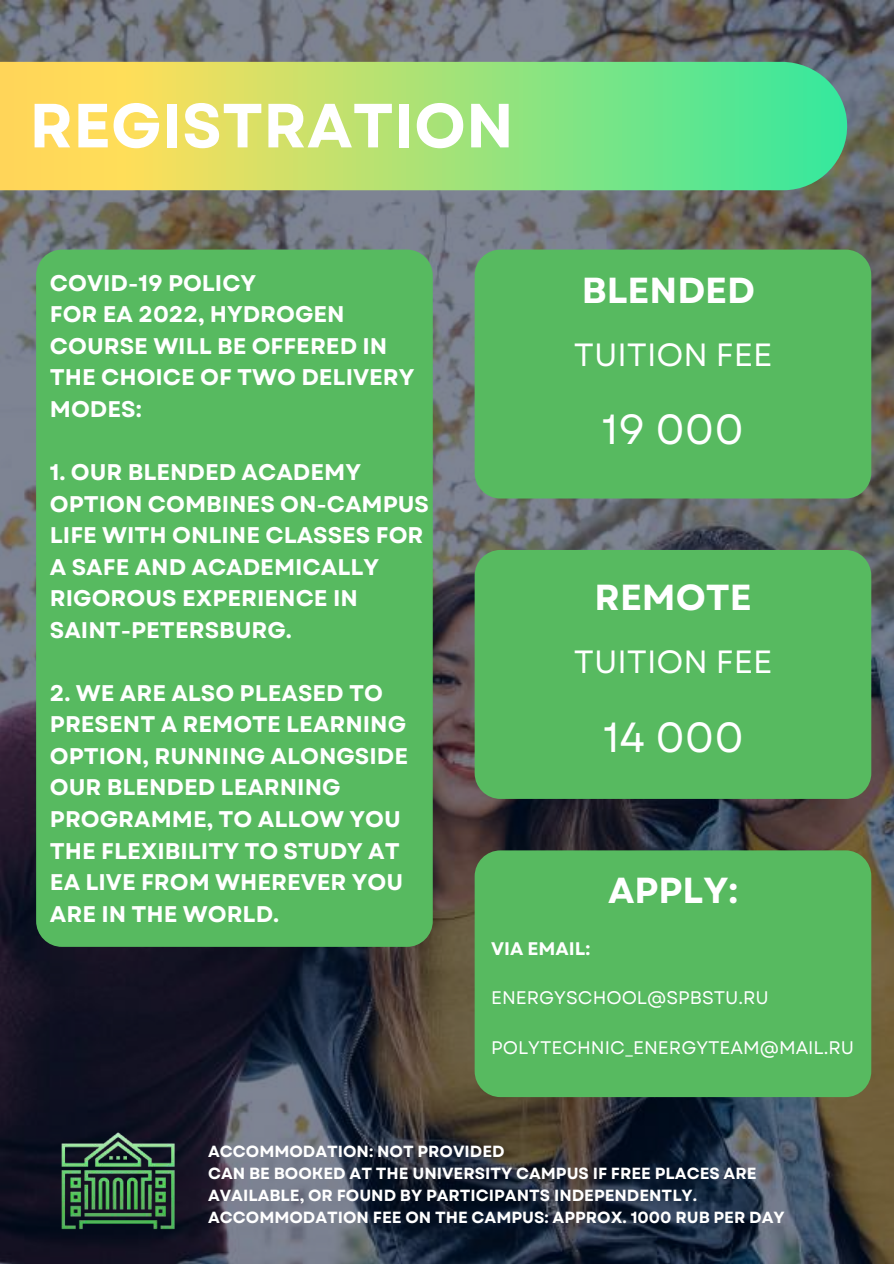
<style>
.page{position:relative;width:894px;height:1264px;background:#fff}
.page>*{position:absolute;margin:0;border:0;box-sizing:border-box;transform-origin:0 0}
.t1{font:700 62.25px "Garet";color:#fff}
.t2{font:42px "Garet";color:#fff}
.t3{font:700 36.15px "Garet";color:#fff}
.t4{font:32.1px "Garet";color:#fff}
.t5{font:700 22.65px/31.5px "Garet";color:#fff}
.t6{font:18.15px "Garet";color:#fff}
.t7{font:700 18.15px "Garet";color:#fff}
.t8{font:700 16.2px/21.8px "Garet";color:#fff}
</style>
<div class="page">
<img style="left:0;top:0;width:893px;height:1263px">
<svg style="left:0;top:62px;width:848px;height:128px;background:#a9df75"></svg>
<div style="left:36px;top:249px;width:396px;height:697px;background:#57ba60;border-radius:26px"></div>
<div style="left:474px;top:249px;width:397px;height:249px;background:#57ba60;border-radius:26px"></div>
<div style="left:474px;top:550px;width:397px;height:249px;background:#57ba60;border-radius:26px"></div>
<img style="left:52px;top:1114px;width:132px;height:132px">
<div style="left:474px;top:850px;width:397px;height:247px;background:#57ba60;border-radius:26px"></div>
<h1 class="t1" style="left:29px;top:81px;width:486px">REGISTRATION</h1>
<p class="t5" style="left:50px;top:267px;width:366px">COVID-19 POLICY<br>FOR EA 2022, HYDROGEN<br>COURSE WILL BE OFFERED IN<br>THE CHOICE OF TWO DELIVERY<br>MODES:</p>
<p class="t5" style="left:50px;top:456px;width:380px">1. OUR BLENDED ACADEMY<br>OPTION COMBINES ON-CAMPUS<br>LIFE WITH ONLINE CLASSES FOR<br>A SAFE AND ACADEMICALLY<br>RIGOROUS EXPERIENCE IN<br>SAINT-PETERSBURG.</p>
<p class="t5" style="left:50px;top:677px;width:359px">2. WE ARE ALSO PLEASED TO<br>PRESENT A REMOTE LEARNING<br>OPTION, RUNNING ALONGSIDE<br>OUR BLENDED LEARNING<br>PROGRAMME, TO ALLOW YOU<br>THE FLEXIBILITY TO STUDY AT<br>EA LIVE FROM WHEREVER YOU<br>ARE IN THE WORLD.</p>
<h3 class="t3" style="left:581px;top:264px;width:175px">BLENDED</h3>
<h3 class="t4" style="left:573px;top:332px;width:200px">TUITION FEE</h3>
<h2 class="t2" style="left:601px;top:399px;width:143px">19 000</h2>
<h3 class="t3" style="left:594px;top:571px;width:159px">REMOTE</h3>
<h3 class="t4" style="left:573px;top:639px;width:200px">TUITION FEE</h3>
<h2 class="t2" style="left:603px;top:706px;width:142px">14 000</h2>
<h3 class="t3" style="left:608px;top:864px;width:131px">APPLY:</h3>
<p class="t7" style="left:491px;top:935px;width:101px">VIA EMAIL:</p>
<p class="t6" style="left:491px;top:985px;width:279px">ENERGYSCHOOL@SPBSTU.RU</p>
<p class="t6" style="left:491px;top:1034px;width:364px">POLYTECHNIC_ENERGYTEAM@MAIL.RU</p>
<p class="t8" style="left:208px;top:1140px;width:578px">ACCOMMODATION: NOT PROVIDED<br>CAN BE BOOKED AT THE UNIVERSITY CAMPUS IF FREE PLACES ARE AVAILABLE, OR FOUND BY PARTICIPANTS INDEPENDENTLY.<br>ACCOMMODATION FEE ON THE CAMPUS: APPROX. 1000 RUB PER DAY</p>
</div>
